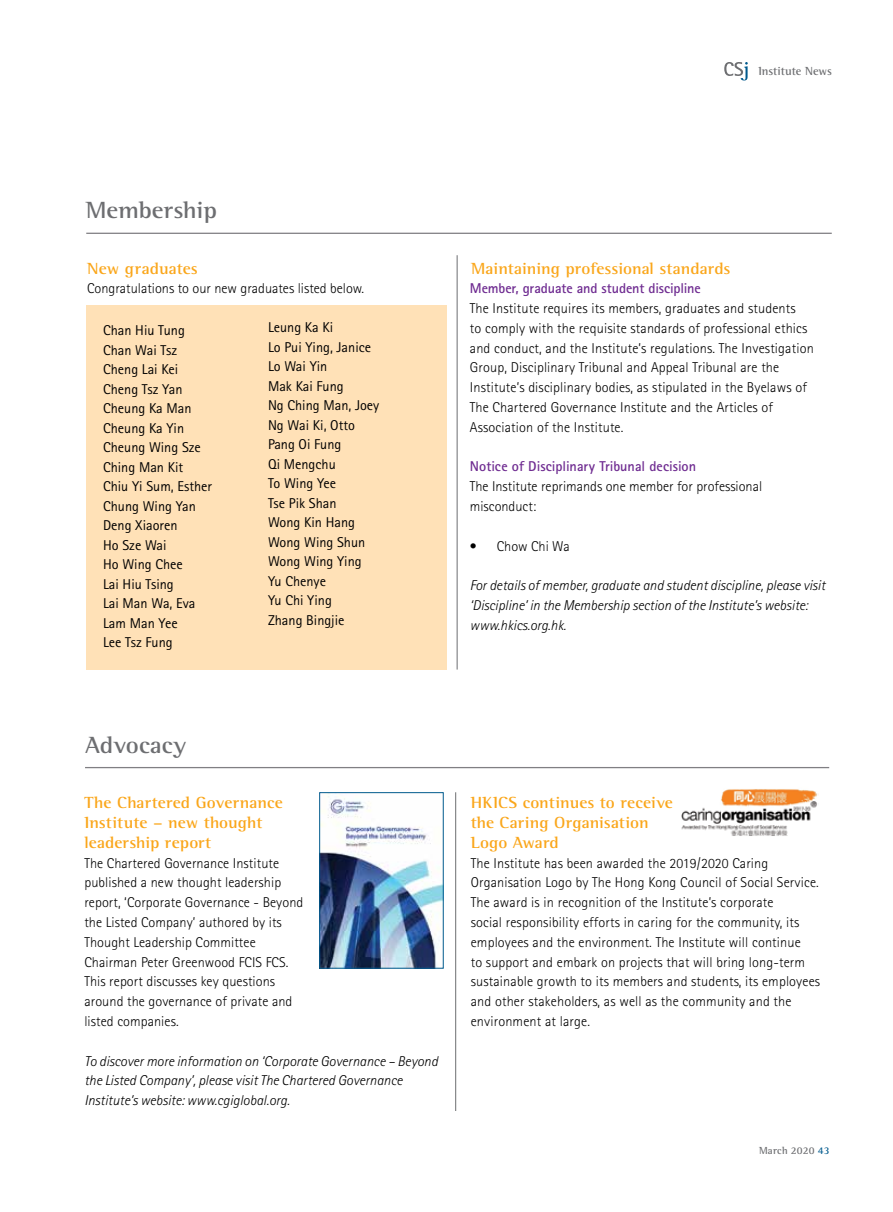
<style>
.page{position:relative;width:893px;height:1212px;background:#fff}
.page>*{position:absolute;margin:0;border:0;box-sizing:border-box;transform-origin:0 0}
.t1{font:700 24px "Rotis Semi Serif";color:#6d6e71;scale:1.05 1}
.t2{font:700 16.5px/19.8px "Rotis Semi Serif";color:#faa61a;scale:1.05 1}
.t3{font:300 14.25px/19.8px "Rotis Sans Serif";letter-spacing:.01em;color:#000}
.t4{font:14.25px/19.5px "Rotis Sans Serif";color:#000}
.t5{font:italic 300 14.25px/19.8px "Rotis Sans Serif";color:#000}
.t6{font:700 14.25px "Rotis Sans Serif";letter-spacing:-.005em;color:#6f2c91}
.t7{font:700 12px "Rotis Semi Serif";color:#6d6e71}
.t8{font:700 10.5px "Rotis Semi Serif";letter-spacing:.015em;color:#6d6e71}
.s1{color:#005a8d}
</style>
<div class="page">
<svg style="left:724px;top:62px;width:24px;height:18px"></svg>
<hr style="left:86px;top:233px;width:746px;height:1px;background:#807f83">
<div style="left:86px;top:305px;width:360px;height:364px;background:#ffe1b7"></div>
<img style="left:321px;top:796px;width:121px;height:170px">
<div style="left:319px;top:792px;width:125px;height:176px;border:1px solid #005a8d"></div>
<hr style="left:455px;top:792px;width:1px;height:319px;background:#6d6e71">
<img style="left:681px;top:789px;width:137px;height:47px">
<hr style="left:457px;top:255px;width:1px;height:414px;background:#6d6e71">
<hr style="left:85px;top:767px;width:744px;height:1px;background:#807f83">
<p class="t7" style="left:758px;top:64px;width:75px">Institute News</p>
<h1 class="t1" style="left:86px;top:195px;width:126px">Membership</h1>
<p class="t2" style="left:87px;top:258px;width:107px">New graduates</p>
<p class="t3" style="left:87px;top:279px;width:279px">Congratulations to our new graduates listed below.</p>
<p class="t4" style="left:103px;top:321px;width:110px">Chan Hiu Tung<br>Chan Wai Tsz<br>Cheng Lai Kei<br>Cheng Tsz Yan<br>Cheung Ka Man<br>Cheung Ka Yin<br>Cheung Wing Sze<br>Ching Man Kit<br>Chiu Yi Sum, Esther<br>Chung Wing Yan<br>Deng Xiaoren<br>Ho Sze Wai<br>Ho Wing Chee<br>Lai Hiu Tsing<br>Lai Man Wa, Eva<br>Lam Man Yee<br>Lee Tsz Fung</p>
<p class="t4" style="left:268px;top:318px;width:113px">Leung Ka Ki<br>Lo Pui Ying, Janice<br>Lo Wai Yin<br>Mak Kai Fung<br>Ng Ching Man, Joey<br>Ng Wai Ki, Otto<br>Pang Oi Fung<br>Qi Mengchu<br>To Wing Yee<br>Tse Pik Shan<br>Wong Kin Hang<br>Wong Wing Shun<br>Wong Wing Ying<br>Yu Chenye<br>Yu Chi Ying<br>Zhang Bingjie</p>
<p class="t2" style="left:471px;top:258px;width:249px">Maintaining professional standards</p>
<p class="t6" style="left:470px;top:279px;width:232px">Member, graduate and student discipline</p>
<p class="t3" style="left:470px;top:298px;width:345px">The Institute requires its members, graduates and students<br>to comply with the requisite standards of professional ethics and conduct, and the Institute’s regulations. The Investigation Group, Disciplinary Tribunal and Appeal Tribunal are the Institute’s disciplinary bodies, as stipulated in the Byelaws of The Chartered Governance Institute and the Articles of Association of the Institute.</p>
<p class="t6" style="left:470px;top:458px;width:228px">Notice of Disciplinary Tribunal decision</p>
<p class="t3" style="left:470px;top:477px;width:294px">The Institute reprimands one member for professional misconduct:</p>
<p class="t3" style="left:470px;top:536px;width:101px">• Chow Chi Wa</p>
<p class="t5" style="left:470px;top:576px;width:357px">For details of member, graduate and student discipline, please visit ‘Discipline’ in the Membership section of the Institute’s website: www.hkics.org.hk.</p>
<h1 class="t1" style="left:85px;top:731px;width:98px">Advocacy</h1>
<p class="t2" style="left:84px;top:792px;width:190px">The Chartered Governance<br>Institute – new thought leadership report</p>
<p class="t3" style="left:84px;top:853px;width:221px">The Chartered Governance Institute published a new thought leadership report, ‘Corporate Governance - Beyond the Listed Company’ authored by its Thought Leadership Committee Chairman Peter Greenwood FCIS FCS.<br>This report discusses key questions around the governance of private and listed companies.</p>
<p class="t5" style="left:84px;top:1051px;width:355px">To discover more information on ‘Corporate Governance – Beyond the Listed Company’, please visit The Chartered Governance<br>Institute’s website: www.cgiglobal.org.</p>
<p class="t2" style="left:471px;top:792px;width:194px">HKICS continues to receive the Caring Organisation<br>Logo Award</p>
<p class="t3" style="left:471px;top:853px;width:351px">The Institute has been awarded the 2019/2020 Caring Organisation Logo by The Hong Kong Council of Social Service.<br>The award is in recognition of the Institute’s corporate<br>social responsibility efforts in caring for the community, its employees and the environment. The Institute will continue<br>to support and embark on projects that will bring long-term sustainable growth to its members and students, its employees and other stakeholders, as well as the community and the environment at large.</p>
<p class="t8" style="left:759px;top:1144px;width:72px">March 2020 <span class="s1">43</span></p>
</div>
